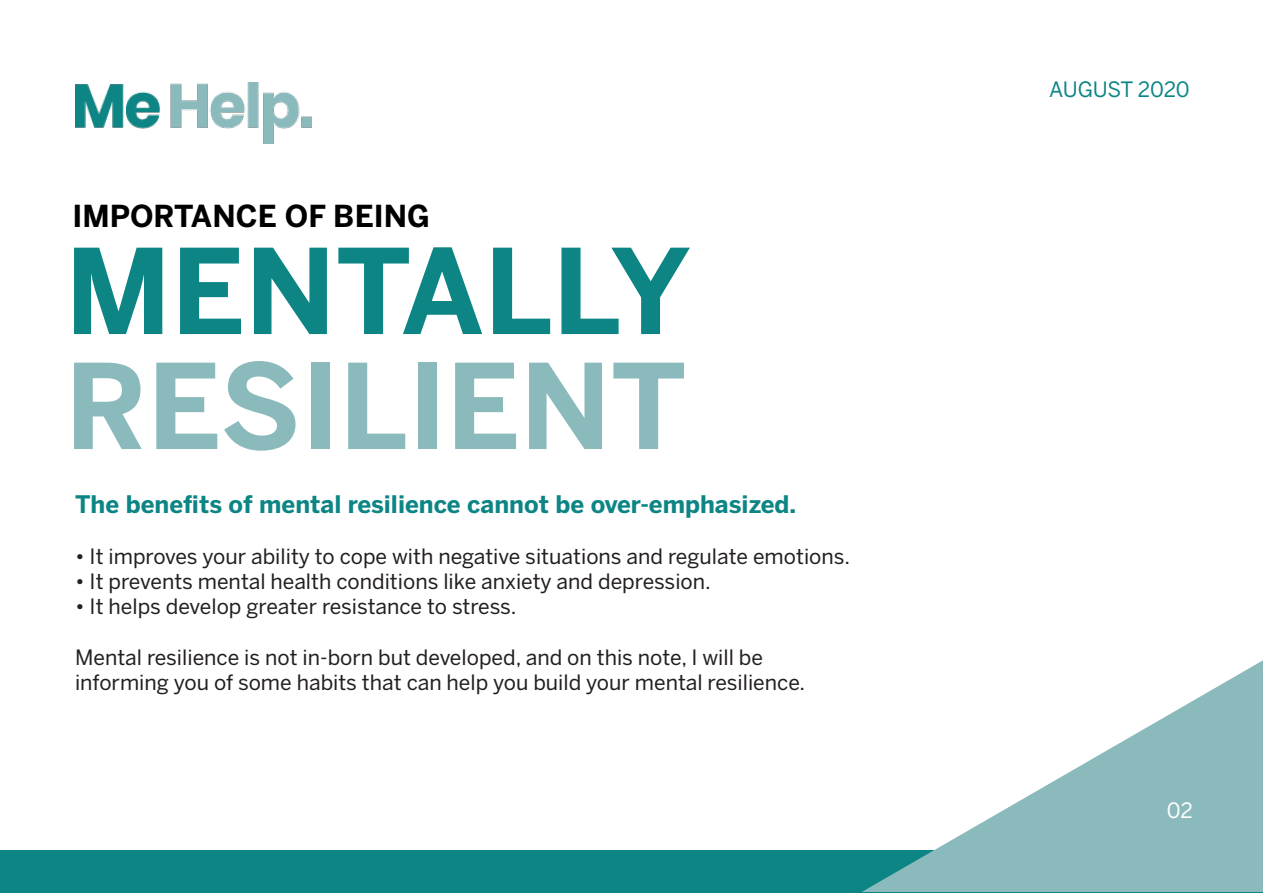
<style>
.page{position:relative;width:1263px;height:893px;background:#fff}
.page>*{position:absolute;margin:0;border:0;box-sizing:border-box;transform-origin:0 0}
.t1{font:700 116.7px "Benton Sans";color:#8bbabc}
.t2{font:700 116.7px "Benton Sans";color:#0d8585}
.t3{font:700 30.15px "Benton Sans";color:#000}
.t4{font:700 24px "Benton Sans";color:#0d8585}
.t5{font:21px/25.2px "Benton Sans";color:#231f20}
.t6{font:21px "Benton Sans";letter-spacing:-.01em;color:#0d8585}
.t7{font:21px "Benton Sans";color:#fff}
</style>
<div class="page">
<img style="left:75px;top:83px;width:237px;height:60px">
<div style="left:0;top:850px;width:1263px;height:42px;background:#0d8585"></div>
<svg style="left:862px;top:660px;width:401px;height:232px;fill:#8bbabc"></svg>
<h2 class="t3" style="left:72px;top:198px;width:359px">IMPORTANCE OF BEING</h2>
<h1 class="t2" style="left:65px;top:222px;width:627px">MENTALLY</h1>
<h1 class="t1" style="left:65px;top:337px;width:623px">RESILIENT</h1>
<p class="t4" style="left:75px;top:490px;width:723px">The benefits of mental resilience cannot be over-emphasized.</p>
<p class="t5" style="left:75px;top:543px;width:777px">• It improves your ability to cope with negative situations and regulate emotions.</p>
<p class="t5" style="left:75px;top:569px;width:637px">• It prevents mental health conditions like anxiety and depression.</p>
<p class="t5" style="left:75px;top:594px;width:443px">• It helps develop greater resistance to stress.</p>
<p class="t5" style="left:75px;top:644px;width:732px">Mental resilience is not in-born but developed, and on this note, I will be informing you of some habits that can help you build your mental resilience.</p>
<p class="t6" style="left:1049px;top:77px;width:142px">AUGUST 2020</p>
<p class="t7" style="left:1167px;top:798px;width:28px">02</p>
</div>
